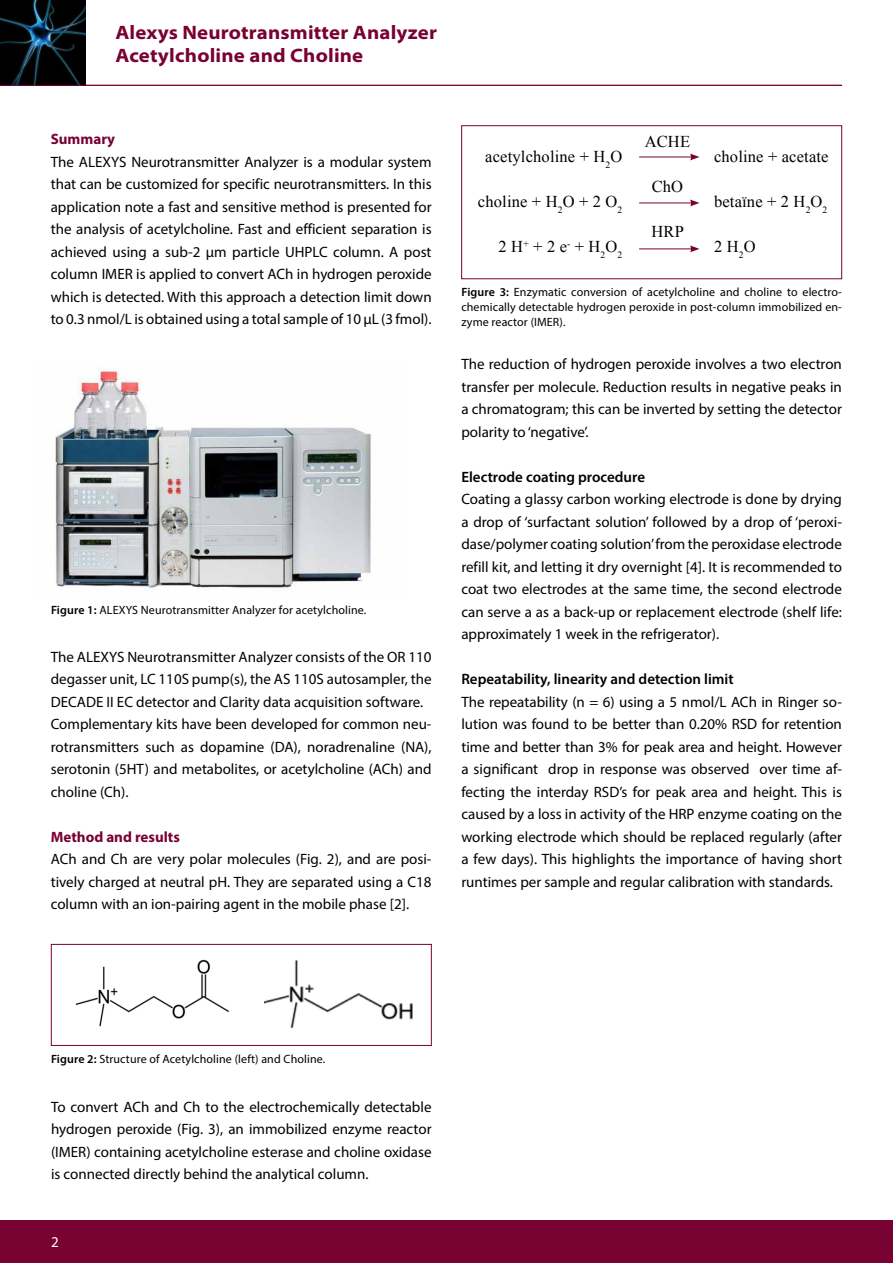
<style>
.page{position:relative;width:893px;height:1263px;background:#fff}
.page>*{position:absolute;margin:0;border:0;box-sizing:border-box;transform-origin:0 0}
.t1{font:700 semi-expanded 19.5px/22.5px "Myriad Pro";letter-spacing:.01em;color:#780232}
.t2{font:16.5px "Times New Roman";letter-spacing:.01em;color:#000}
.t3{font:15px/22.5px "Myriad Pro";color:#000;text-align:justify}
.t4{font:600 15px "Myriad Pro";color:#000}
.t5{font:700 15px "Myriad Pro";color:#780232}
.t6{font:15px "Myriad Pro";color:#fff}
.t7{font:12px/15px "Myriad Pro";letter-spacing:.01em;color:#000;text-align:justify}
.s1{font-weight:600}
</style>
<div class="page">
<img style="left:0;top:0;width:86px;height:85px">
<hr style="left:0;top:85px;width:842px;height:1px;background:#780232">
<div style="left:0;top:1220px;width:893px;height:43px;background:#780232"></div>
<img style="left:55px;top:368px;width:316px;height:222px">
<div style="left:51px;top:944px;width:381px;height:102px;border:1px solid #780232"></div>
<img style="left:75px;top:959px;width:154px;height:68px">
<img style="left:265px;top:960px;width:148px;height:68px">
<div style="left:461px;top:125px;width:381px;height:154px;border:1px solid #780232"></div>
<hr style="left:639px;top:157px;width:53px;height:1px;background:#780232">
<svg style="left:690px;top:154px;width:9px;height:6px"></svg>
<hr style="left:639px;top:203px;width:53px;height:1px;background:#780232">
<svg style="left:690px;top:199px;width:9px;height:7px"></svg>
<hr style="left:639px;top:248px;width:53px;height:1px;background:#780232">
<svg style="left:690px;top:245px;width:9px;height:7px"></svg>
<h1 class="t1" style="left:115px;top:21px;width:323px">Alexys Neurotransmitter Analyzer<br>Acetylcholine and Choline</h1>
<p class="t5" style="left:51px;top:129px;width:66px">Summary</p>
<p class="t3" style="left:51px;top:150px;width:382px">The ALEXYS Neurotransmitter Analyzer is a modular system that can be customized for specific neurotransmitters. In this application note a fast and sensitive method is presented for the analysis of acetylcholine. Fast and efficient separation is achieved using a sub-2 μm particle UHPLC column. A post column IMER is applied to convert ACh in hydrogen peroxide which is detected. With this approach a detection limit down to 0.3 nmol/L is obtained using a total sample of 10 µL (3 fmol).</p>
<p class="t7" style="left:51px;top:602px;width:317px"><span class="s1">Figure 1:</span> ALEXYS Neurotransmitter Analyzer for acetylcholine.</p>
<p class="t3" style="left:51px;top:645px;width:382px;text-align:left">The ALEXYS Neurotransmitter Analyzer consists of the OR 110 degasser unit, LC 110S pump(s), the AS 110S autosampler, the DECADE II EC detector and Clarity data acquisition software.<br>Complementary kits have been developed for common neu&shy;rotransmitters such as dopamine (DA), noradrenaline (NA), serotonin (5HT) and metabolites, or acetylcholine (ACh) and choline (Ch).</p>
<p class="t5" style="left:51px;top:827px;width:131px">Method and results</p>
<p class="t3" style="left:51px;top:847px;width:382px">ACh and Ch are very polar molecules (Fig. 2), and are posi&shy;tively charged at neutral pH. They are separated using a C18 column with an ion-pairing agent in the mobile phase [2].</p>
<p class="t2" style="left:645px;top:131px;width:47px">ACHE</p>
<p class="t2" style="left:485px;top:146px;width:139px">acetylcholine + H<sub>2</sub>O</p>
<p class="t2" style="left:714px;top:146px;width:116px">choline + acetate</p>
<p class="t2" style="left:652px;top:176px;width:33px">ChO</p>
<p class="t2" style="left:478px;top:191px;width:146px">choline + H<sub>2</sub>O + 2 O<sub>2</sub></p>
<p class="t2" style="left:714px;top:191px;width:115px">betaïne + 2 H<sub>2</sub>O<sub>2</sub></p>
<p class="t2" style="left:651px;top:221px;width:34px">HRP</p>
<p class="t2" style="left:499px;top:236px;width:125px">2 H<sup>+</sup> + 2 e<sup>-</sup> + H<sub>2</sub>O<sub>2</sub></p>
<p class="t2" style="left:714px;top:236px;width:43px">2 H<sub>2</sub>O</p>
<p class="t7" style="left:461px;top:285px;width:382px"><span class="s1">Figure 3:</span> Enzymatic conversion of acetylcholine and choline to electro&shy;chemically detectable hydrogen peroxide in post-column immobilized en&shy;zyme reactor (IMER).</p>
<p class="t3" style="left:461px;top:352px;width:382px">The reduction of hydrogen peroxide involves a two electron transfer per molecule. Reduction results in negative peaks in a chromatogram; this can be inverted by setting the detector polarity to ‘negative’.</p>
<p class="t4" style="left:461px;top:467px;width:185px">Electrode coating procedure</p>
<p class="t3" style="left:461px;top:487px;width:382px">Coating a glassy carbon working electrode is done by drying a drop of ‘surfactant solution’ followed by a drop of ‘peroxi&shy;dase/polymer coating solution’ from the peroxidase electrode refill kit, and letting it dry overnight [4]. It is recommended to coat two electrodes at the same time, the second electrode can serve a as a back-up or replacement electrode (shelf life: approximately 1 week in the refrigerator).</p>
<p class="t4" style="left:461px;top:669px;width:274px">Repeatability, linearity and detection limit</p>
<p class="t3" style="left:461px;top:690px;width:382px">The repeatability (n = 6) using a 5 nmol/L ACh in Ringer so&shy;lution was found to be better than 0.20% RSD for retention time and better than 3% for peak area and height. However a significant drop in response was observed over time af&shy;fecting the interday RSD’s for peak area and height. This is caused by a loss in activity of the HRP enzyme coating on the working electrode which should be replaced regularly (after a few days). This highlights the importance of having short runtimes per sample and regular calibration with standards.</p>
<p class="t7" style="left:51px;top:1051px;width:276px"><span class="s1">Figure 2:</span> Structure of Acetylcholine (left) and Choline.</p>
<p class="t3" style="left:51px;top:1095px;width:382px">To convert ACh and Ch to the electrochemically detectable hydrogen peroxide (Fig. 3), an immobilized enzyme reactor (IMER) containing acetylcholine esterase and choline oxidase is connected directly behind the analytical column.</p>
<p class="t6" style="left:51px;top:1232px;width:9px">2</p>
</div>
